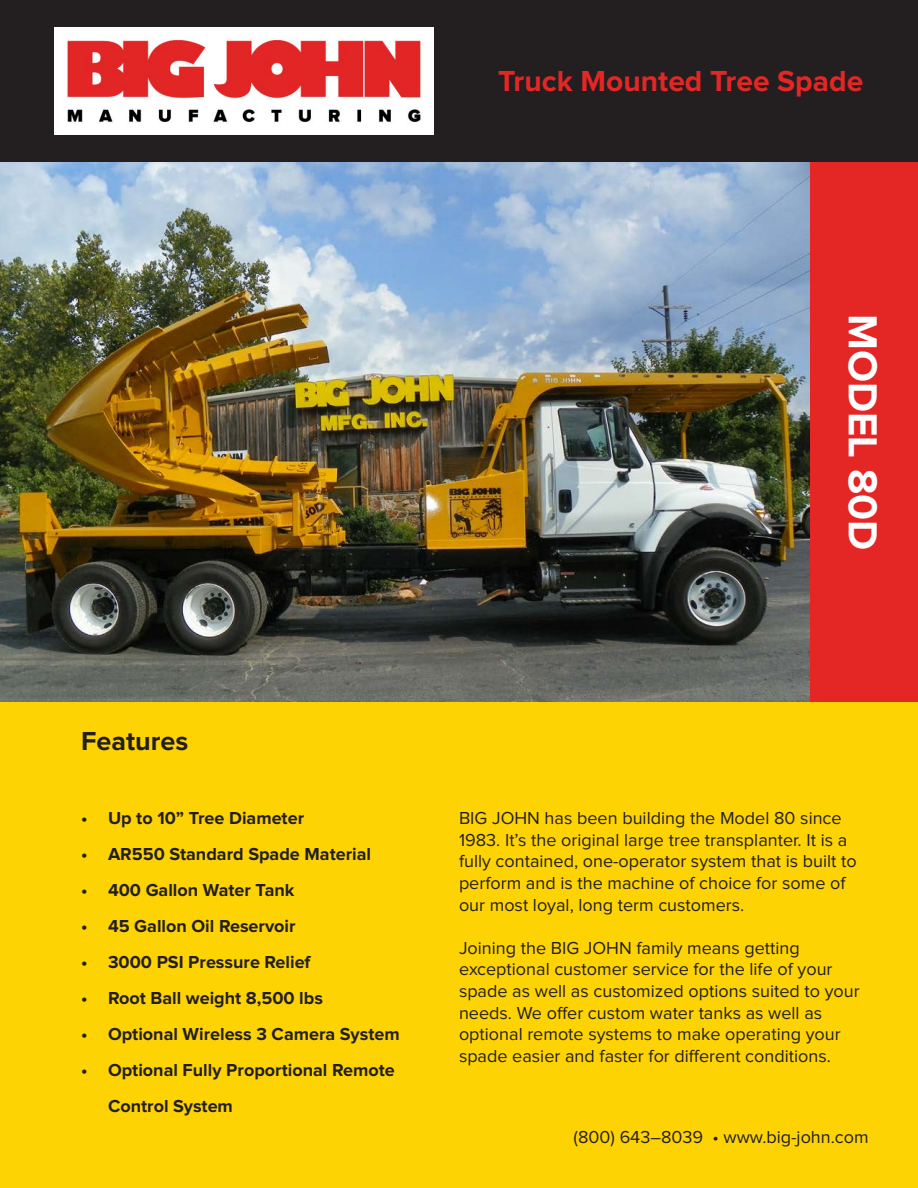
<style>
.page{position:relative;width:918px;height:1188px;background:#fff}
.page>*{position:absolute;margin:0;border:0;box-sizing:border-box;transform-origin:0 0}
.t1{font:700 42px "Proxima Nova";color:#fff}
.t2{font:700 30px "Proxima Nova";color:#e42625}
.t3{font:700 27px "Proxima Nova";color:#231f20}
.t4{font:18px/21.6px "Proxima Nova";color:#231f20}
.t5{font:700 18px/36px "Proxima Nova";color:#231f20}
</style>
<div class="page">
<div style="left:0;top:702px;width:918px;height:486px;background:#fed304"></div>
<div style="left:0;top:0;width:918px;height:162px;background:#231f20"></div>
<img style="left:55px;top:27px;width:379px;height:108px">
<div style="left:810px;top:162px;width:108px;height:540px;background:#e42625"></div>
<img style="left:0;top:162px;width:810px;height:540px">
<p class="t2" style="left:498px;top:67px;width:367px">Truck Mounted Tree Spade</p>
<p class="t1" style="left:882px;top:314px;width:238px;rotate:90deg">MODEL 80D</p>
<p class="t3" style="left:81px;top:729px;width:109px">Features</p>
<p class="t5" style="left:81px;top:801px;width:225px">• Up to 10” Tree Diameter</p>
<p class="t5" style="left:81px;top:837px;width:292px">• AR550 Standard Spade Material</p>
<p class="t5" style="left:81px;top:873px;width:215px">• 400 Gallon Water Tank</p>
<p class="t5" style="left:81px;top:909px;width:216px">• 45 Gallon Oil Reservoir</p>
<p class="t5" style="left:81px;top:945px;width:231px">• 3000 PSI Pressure Relief</p>
<p class="t5" style="left:81px;top:981px;width:244px">• Root Ball weight 8,500 lbs</p>
<p class="t5" style="left:81px;top:1017px;width:320px">• Optional Wireless 3 Camera System</p>
<p class="t5" style="left:108px;top:1053px;width:288px;text-indent:-27px">• Optional Fully Proportional Remote<br>Control System</p>
<p class="t4" style="left:459px;top:808px;width:399px">BIG JOHN has been building the Model 80 since 1983. It’s the original large tree transplanter. It is a fully contained, one-operator system that is built to perform and is the machine of choice for some of our most loyal, long term customers.</p>
<p class="t4" style="left:459px;top:938px;width:402px">Joining the BIG JOHN family means getting exceptional customer service for the life of your spade as well as customized options suited to your needs. We offer custom water tanks as well as optional remote systems to make operating your spade easier and faster for different conditions.</p>
<p class="t4" style="left:574px;top:1127px;width:297px">(800) 643–8039 • www.big-john.com</p>
</div>
